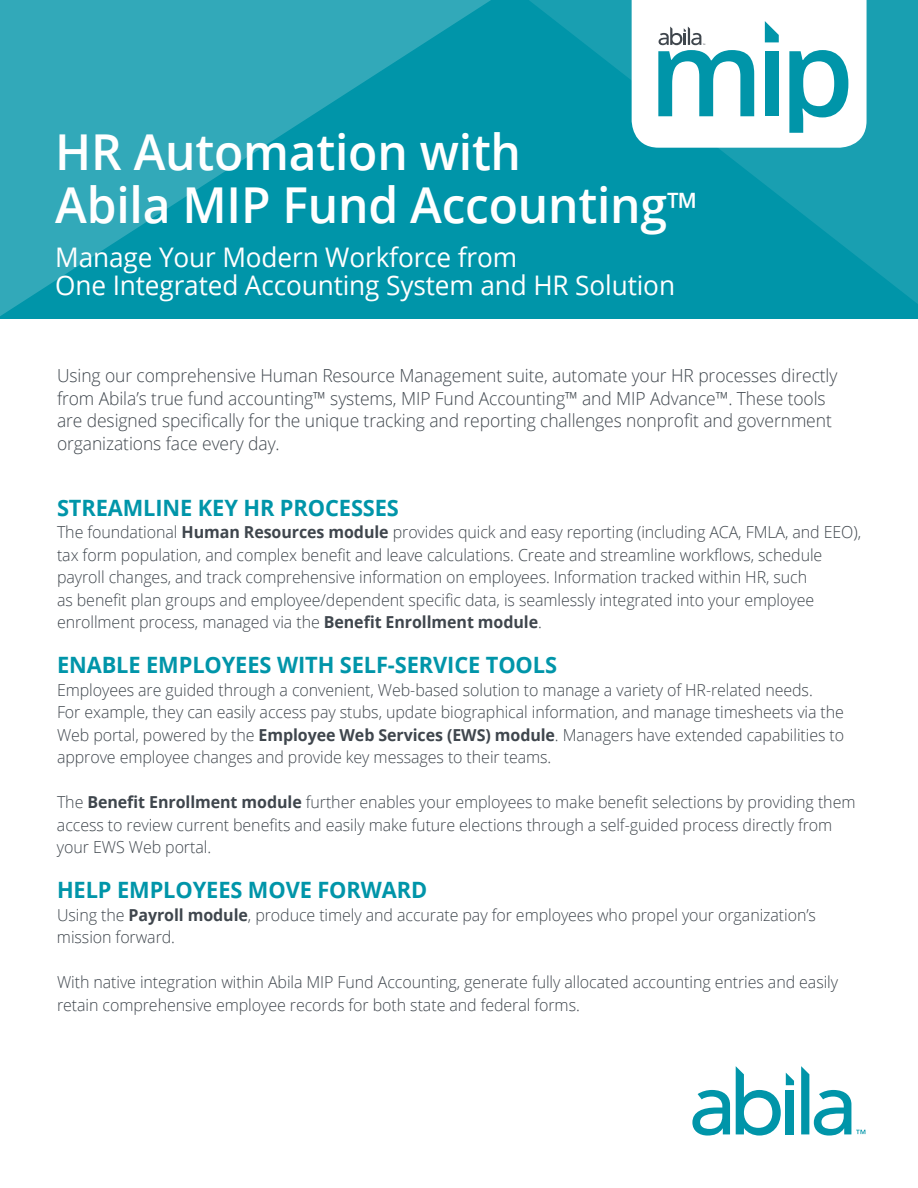
<style>
.page{position:relative;width:918px;height:1188px;background:#fff}
.page>*{position:absolute;margin:0;border:0;box-sizing:border-box;transform-origin:0 0}
.Copy{font:600 49.5px/52.5px "Open Sans";letter-spacing:-.005em;color:#fff}
.Copy-2{font:27px/28.5px "Open Sans";letter-spacing:-.005em;color:#fff}
.Copy-3{font:700 22.5px "Open Sans";letter-spacing:-.005em;color:#0095a9}
.Copy-4{font:300 18px/22.5px "Open Sans";letter-spacing:-.005em;color:#3f464d}
.Copy-5{font:300 16.5px/22.5px "Open Sans";letter-spacing:-.005em;color:#3f464d}
.s1{font-weight:400;font-size:42px}
.s2{font-weight:700}
</style>
<div class="page">
<svg style="left:0;top:0;width:494px;height:319px;background:#199fb1"></svg>
<svg style="left:736px;top:1066px;width:58px;height:70px"></svg>
<svg style="left:692px;top:1090px;width:38px;height:46px"></svg>
<svg style="left:801px;top:1066px;width:64px;height:70px"></svg>
<svg style="left:494px;top:0;width:424px;height:319px;background:#0697ab"></svg>
<svg style="left:632px;top:0;width:235px;height:148px"></svg>
<p class="Copy" style="left:55px;top:125px;width:645px">HR Automation with<br>Abila MIP Fund Accounting<span class="s1">™</span></p>
<p class="Copy-2" style="left:55px;top:242px;width:621px">Manage Your Modern Workforce from<br>One Integrated Accounting System and HR Solution</p>
<p class="Copy-4" style="left:57px;top:364px;width:782px">Using our comprehensive Human Resource Management suite, automate your HR processes directly from Abila’s true fund accounting™ systems, MIP Fund Accounting™ and MIP Advance™. These tools are designed specifically for the unique tracking and reporting challenges nonprofit and government organizations face every day.</p>
<p class="Copy-3" style="left:57px;top:492px;width:343px">STREAMLINE KEY HR PROCESSES</p>
<p class="Copy-5" style="left:57px;top:521px;width:806px">The foundational <span class="s2">Human Resources module</span> provides quick and easy reporting (including ACA, FMLA, and EEO), tax form population, and complex benefit and leave calculations. Create and streamline workflows, schedule payroll changes, and track comprehensive information on employees. Information tracked within HR, such<br>as benefit plan groups and employee/dependent specific data, is seamlessly integrated into your employee enrollment process, managed via the <span class="s2">Benefit Enrollment module</span>.</p>
<p class="Copy-3" style="left:57px;top:649px;width:502px">ENABLE EMPLOYEES WITH SELF-SERVICE TOOLS</p>
<p class="Copy-5" style="left:57px;top:678px;width:789px">Employees are guided through a convenient, Web-based solution to manage a variety of HR-related needs.<br>For example, they can easily access pay stubs, update biographical information, and manage timesheets via the Web portal, powered by the <span class="s2">Employee Web Services (EWS) module</span>. Managers have extended capabilities to approve employee changes and provide key messages to their teams.</p>
<p class="Copy-5" style="left:57px;top:791px;width:800px">The <span class="s2">Benefit Enrollment module</span> further enables your employees to make benefit selections by providing them access to review current benefits and easily make future elections through a self-guided process directly from your EWS Web portal.</p>
<p class="Copy-3" style="left:57px;top:874px;width:372px">HELP EMPLOYEES MOVE FORWARD</p>
<p class="Copy-5" style="left:57px;top:903px;width:761px">Using the <span class="s2">Payroll module</span>, produce timely and accurate pay for employees who propel your organization’s mission forward.</p>
<p class="Copy-5" style="left:57px;top:971px;width:783px">With native integration within Abila MIP Fund Accounting, generate fully allocated accounting entries and easily retain comprehensive employee records for both state and federal forms.</p>
</div>
